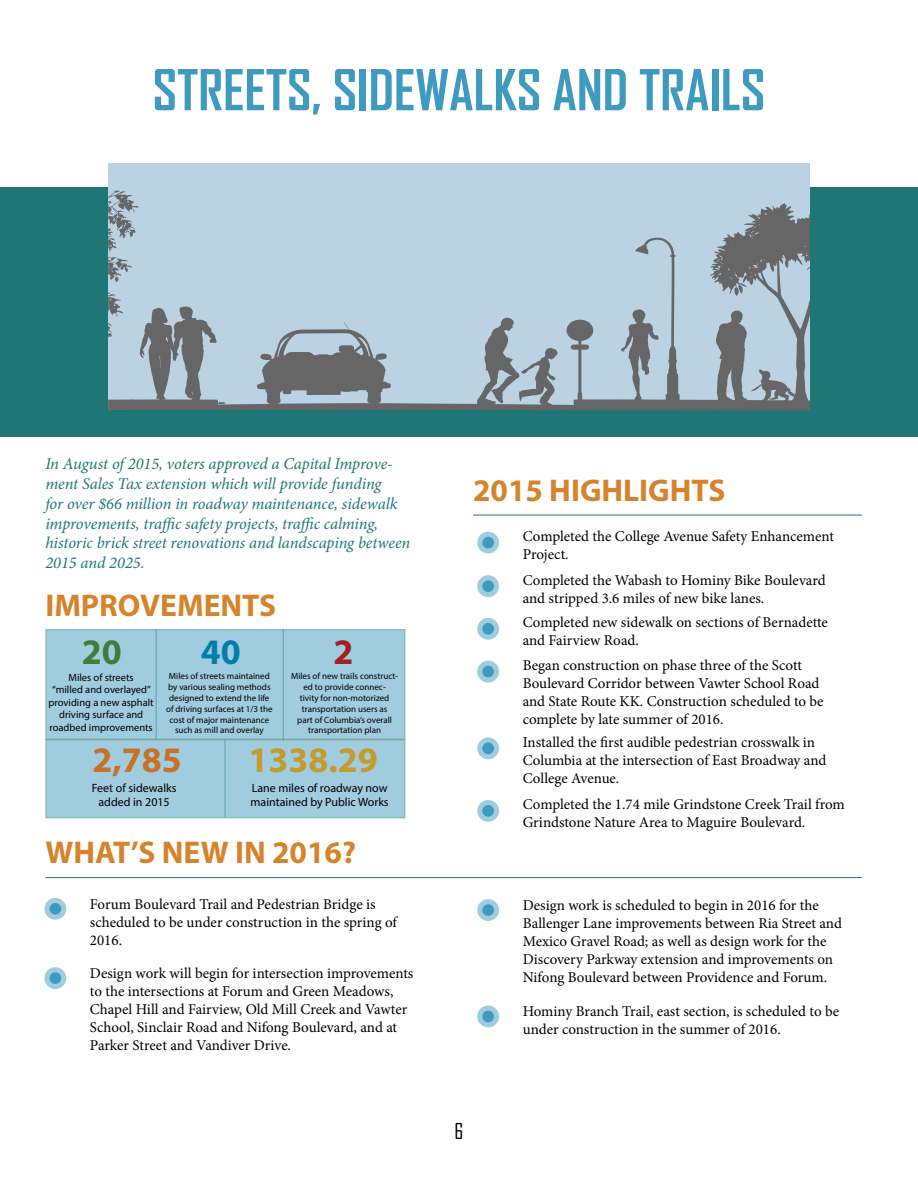
<style>
.page{position:relative;width:918px;height:1188px;background:#fff}
.page>*{position:absolute;margin:0;border:0;box-sizing:border-box;transform-origin:0 0}
.t1{font:700 54px "Agency FB";color:#3f9ac0}
.t2{font:700 36px "Myriad Pro";color:#c39c2d}
.t3{font:700 36px "Myriad Pro";color:#c97029}
.t4{font:700 36px "Myriad Pro";color:#427c3b}
.t5{font:700 36px "Myriad Pro";color:#0080a9}
.t6{font:700 36px "Myriad Pro";color:#a41f22}
.t7{font:700 31.5px "Myriad Pro";color:#d6842c}
.t8{font:21px "Agency FB";color:#000}
.t9{font:italic 16.5px/19.8px "Minion Pro";letter-spacing:-.01em;color:#1e7775}
.t10{font:15px/18px "Minion Pro";color:#000}
.t11{font:12px/14.4px "Myriad Pro";color:#000;text-align:center}
.t12{font:10.5px/12.6px "Myriad Pro";color:#000;text-align:center}
.t13{font:9px/10.8px "Myriad Pro";color:#000;text-align:center}
</style>
<div class="page">
<div style="left:0;top:188px;width:918px;height:249px;background:#1e7775"></div>
<div style="left:108px;top:163px;width:702px;height:247px;background:#bad2e2"></div>
<svg style="left:108px;top:190px;width:702px;height:220px"></svg>
<svg style="left:477px;top:532px;width:22px;height:22px"></svg>
<div style="left:482px;top:537px;width:12px;height:11px;background:#3f9ac0;border-radius:50%"></div>
<svg style="left:477px;top:575px;width:22px;height:22px"></svg>
<div style="left:482px;top:580px;width:12px;height:12px;background:#3f9ac0;border-radius:50%"></div>
<svg style="left:477px;top:618px;width:22px;height:22px"></svg>
<div style="left:482px;top:623px;width:12px;height:12px;background:#3f9ac0;border-radius:50%"></div>
<svg style="left:477px;top:661px;width:22px;height:21px"></svg>
<div style="left:482px;top:666px;width:12px;height:11px;background:#3f9ac0;border-radius:50%"></div>
<svg style="left:477px;top:737px;width:22px;height:22px"></svg>
<div style="left:482px;top:743px;width:12px;height:11px;background:#3f9ac0;border-radius:50%"></div>
<svg style="left:477px;top:800px;width:22px;height:22px"></svg>
<div style="left:482px;top:805px;width:12px;height:12px;background:#3f9ac0;border-radius:50%"></div>
<svg style="left:44px;top:898px;width:22px;height:22px"></svg>
<div style="left:50px;top:903px;width:11px;height:12px;background:#3f9ac0;border-radius:50%"></div>
<svg style="left:477px;top:1006px;width:22px;height:21px"></svg>
<div style="left:482px;top:1011px;width:12px;height:11px;background:#3f9ac0;border-radius:50%"></div>
<svg style="left:477px;top:899px;width:22px;height:22px"></svg>
<div style="left:482px;top:904px;width:12px;height:12px;background:#3f9ac0;border-radius:50%"></div>
<svg style="left:44px;top:967px;width:22px;height:22px"></svg>
<div style="left:50px;top:972px;width:11px;height:12px;background:#3f9ac0;border-radius:50%"></div>
<hr style="left:473px;top:515px;width:389px;height:1px;background:#1e7775">
<hr style="left:45px;top:877px;width:817px;height:1px;background:#1e7775">
<div style="left:45px;top:629px;width:360px;height:111px;background:#9fccdf"></div>
<div style="left:45px;top:739px;width:360px;height:79px;background:#9fccdf"></div>
<hr style="left:156px;top:629px;width:1px;height:111px;background:#1e7775">
<hr style="left:283px;top:629px;width:1px;height:111px;background:#1e7775">
<hr style="left:225px;top:739px;width:1px;height:78px;background:#1e7775">
<h1 class="t1" style="left:153px;top:56px;width:614px">STREETS, SIDEWALKS AND TRAILS</h1>
<p class="t9" style="left:45px;top:454px;width:367px">In August of 2015, voters approved a Capital Improve&shy;ment Sales Tax extension which will provide funding<br>for over $66 million in roadway maintenance, sidewalk improvements, traffic safety projects, traffic calming, historic brick street renovations and landscaping between 2015 and 2025.</p>
<h3 class="t7" style="left:45px;top:584px;width:232px">IMPROVEMENTS</h3>
<h2 class="t4" style="left:82px;top:628px;width:41px">20</h2>
<h2 class="t5" style="left:201px;top:628px;width:41px">40</h2>
<h2 class="t6" style="left:333px;top:628px;width:21px">2</h2>
<p class="t12" style="left:49px;top:671px;width:107px">Miles of streets<br>“milled and overlayed” providing a new asphalt driving surface and roadbed improvements</p>
<p class="t13" style="left:166px;top:671px;width:108px">Miles of streets maintained by various sealing methods designed to extend the life of driving surfaces at 1/3 the cost of major maintenance such as mill and overlay</p>
<p class="t13" style="left:291px;top:671px;width:109px">Miles of new trails construct&shy;ed to provide connec-<br>tivity for non-motorized transportation users as<br>part of Columbia’s overall transportation plan</p>
<h2 class="t3" style="left:92px;top:737px;width:91px">2,785</h2>
<h2 class="t2" style="left:249px;top:737px;width:131px">1338.29</h2>
<p class="t11" style="left:92px;top:781px;width:86px">Feet of sidewalks added in 2015</p>
<p class="t11" style="left:251px;top:781px;width:140px;text-align:left">Lane miles of roadway now maintained by Public Works</p>
<h3 class="t7" style="left:45px;top:832px;width:312px">WHAT’S NEW IN 2016?</h3>
<h3 class="t7" style="left:473px;top:469px;width:254px">2015 HIGHLIGHTS</h3>
<p class="t10" style="left:523px;top:527px;width:313px">Completed the College Avenue Safety Enhancement<br>Project.</p>
<p class="t10" style="left:523px;top:571px;width:304px">Completed the Wabash to Hominy Bike Boulevard and stripped 3.6 miles of new bike lanes.</p>
<p class="t10" style="left:523px;top:614px;width:307px">Completed new sidewalk on sections of Bernadette and Fairview Road.</p>
<p class="t10" style="left:523px;top:656px;width:302px">Began construction on phase three of the Scott Boulevard Corridor between Vawter School Road and State Route KK. Construction scheduled to be complete by late summer of 2016.</p>
<p class="t10" style="left:523px;top:733px;width:305px">Installed the first audible pedestrian crosswalk in<br>Columbia at the intersection of East Broadway and<br>College Avenue.</p>
<p class="t10" style="left:523px;top:796px;width:324px">Completed the 1.74 mile Grindstone Creek Trail from<br>Grindstone Nature Area to Maguire Boulevard.</p>
<p class="t10" style="left:90px;top:895px;width:309px">Forum Boulevard Trail and Pedestrian Bridge is scheduled to be under construction in the spring of<br>2016.</p>
<p class="t10" style="left:523px;top:896px;width:321px">Design work is scheduled to begin in 2016 for the Ballenger Lane improvements between Ria Street and Mexico Gravel Road; as well as design work for the Discovery Parkway extension and improvements on</p>
<p class="t10" style="left:90px;top:964px;width:325px">Design work will begin for intersection improvements</p>
<p class="t10" style="left:523px;top:968px;width:306px">Nifong Boulevard between Providence and Forum.</p>
<p class="t10" style="left:90px;top:982px;width:319px">to the intersections at Forum and Green Meadows, Chapel Hill and Fairview, Old Mill Creek and Vawter School, Sinclair Road and Nifong Boulevard, and at Parker Street and Vandiver Drive.</p>
<p class="t10" style="left:523px;top:1003px;width:318px">Hominy Branch Trail, east section, is scheduled to be under construction in the summer of 2016.</p>
<h3 class="t8" style="left:455px;top:1119px;width:10px">6</h3>
</div>
